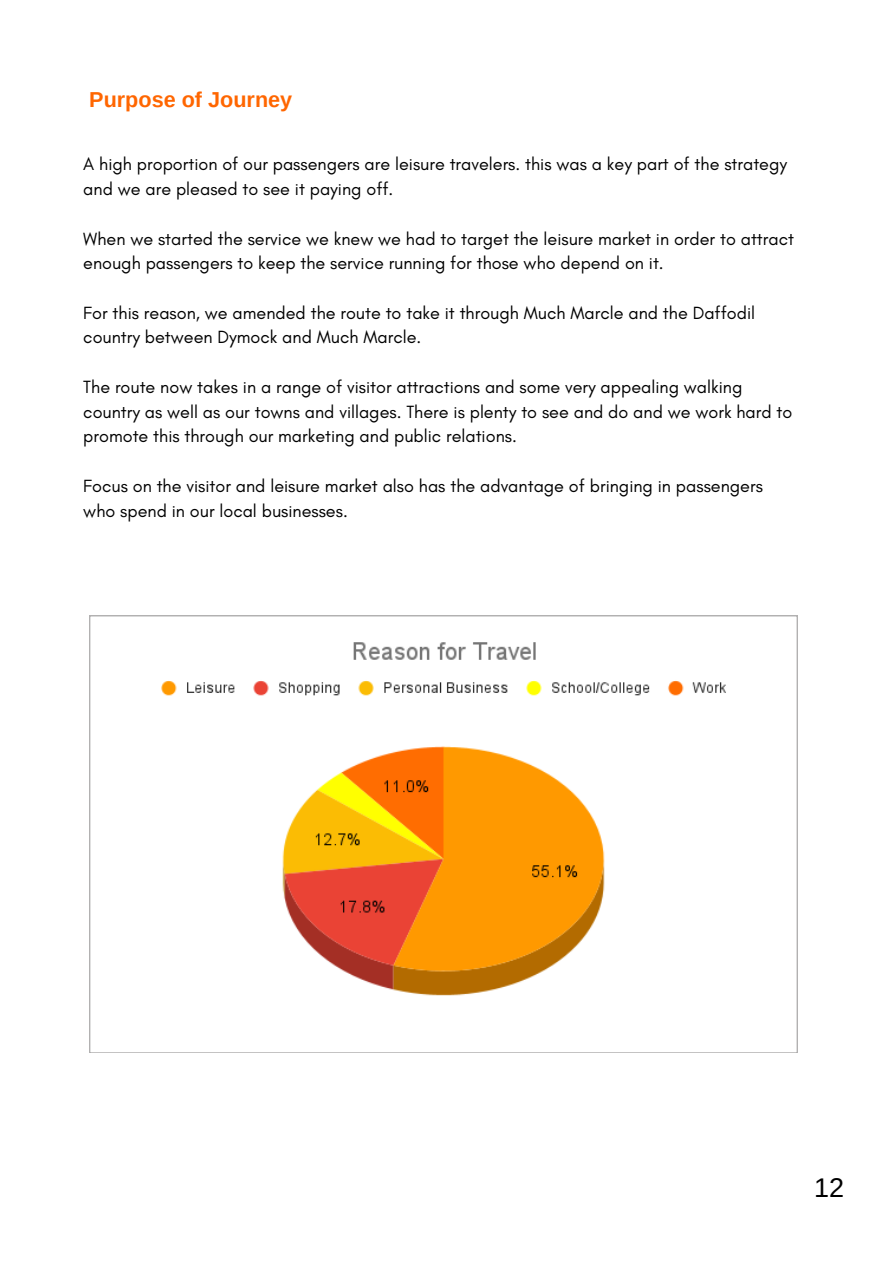
<style>
.page{position:relative;width:893px;height:1264px;background:#fff}
.page>*{position:absolute;margin:0;border:0;box-sizing:border-box;transform-origin:0 0}
.t1{font:27px "Arimo";color:#000}
.t2{font:700 21.6px "Arimo";color:#f60}
.t3{font:18px/24.8px "Glacial Indifference";color:#000}
</style>
<div class="page">
<svg style="left:89px;top:615px;width:708px;height:437px"></svg>
<p class="t2" style="left:89px;top:88px;width:204px">Purpose of Journey</p>
<p class="t3" style="left:83px;top:152px;width:705px">A high proportion of our passengers are leisure travelers. this was a key part of the strategy and we are pleased to see it paying off.</p>
<p class="t3" style="left:83px;top:226px;width:712px">When we started the service we knew we had to target the leisure market in order to attract enough passengers to keep the service running for those who depend on it.</p>
<p class="t3" style="left:83px;top:300px;width:673px">For this reason, we amended the route to take it through Much Marcle and the Daffodil country between Dymock and Much Marcle.</p>
<p class="t3" style="left:83px;top:374px;width:710px">The route now takes in a range of visitor attractions and some very appealing walking country as well as our towns and villages. There is plenty to see and do and we work hard to promote this through our marketing and public relations.</p>
<p class="t3" style="left:83px;top:473px;width:681px">Focus on the visitor and leisure market also has the advantage of bringing in passengers who spend in our local businesses.</p>
<p class="t1" style="left:814px;top:1172px;width:31px">12</p>
</div>
